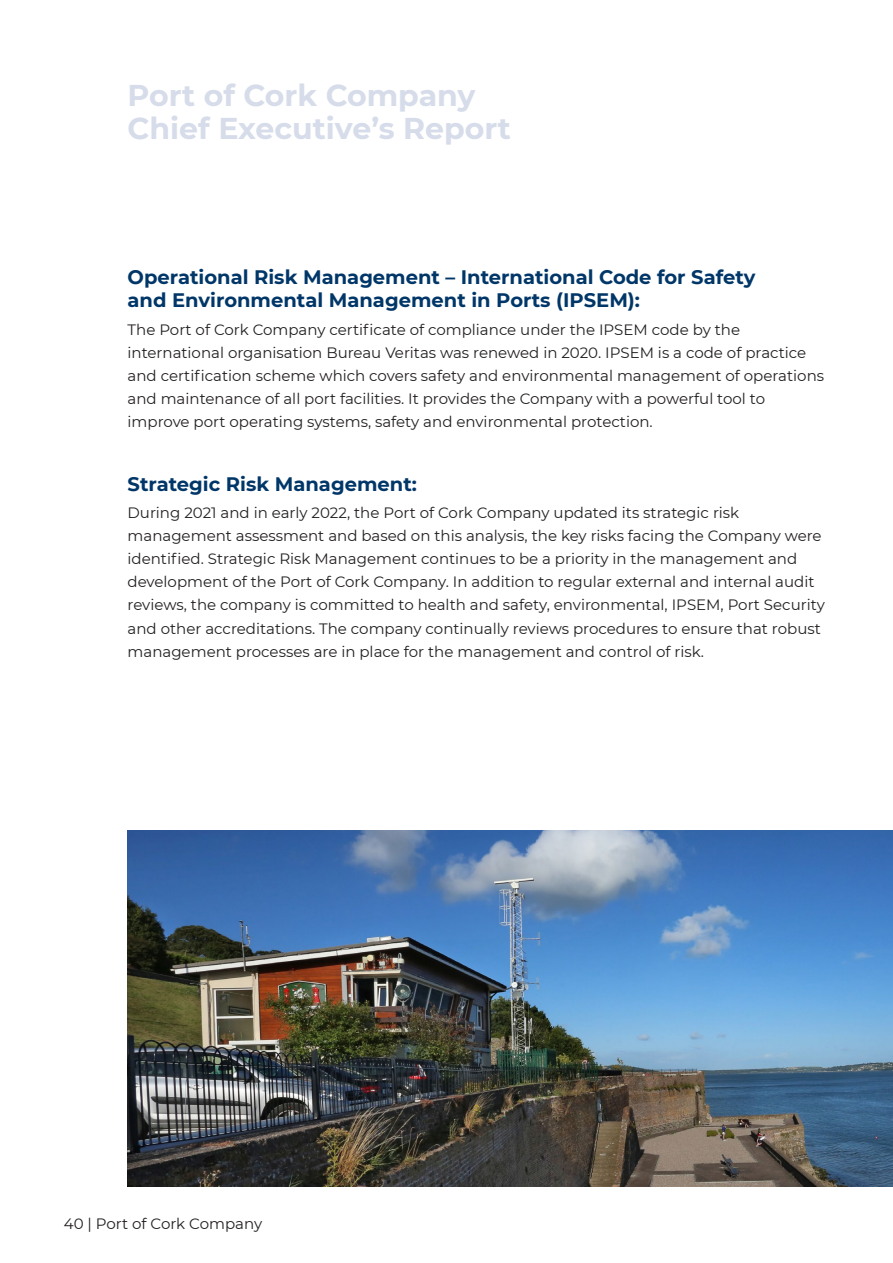
<style>
.page{position:relative;width:893px;height:1263px;background:#fff}
.page>*{position:absolute;margin:0;border:0;box-sizing:border-box;transform-origin:0 0}
.t1{font:700 30px/33px "Montserrat";color:#d6dce9}
.t2{font:700 19.5px/23.4px "Montserrat";color:#003668}
.t3{font:15px/23.1px "Montserrat";color:#231f20}
</style>
<div class="page">
<img style="left:128px;top:831px;width:765px;height:355px">
<h1 class="t1" style="left:128px;top:77px;width:385px">Port of Cork Company<br>Chief Executive’s Report</h1>
<h2 class="t2" style="left:128px;top:264px;width:629px">Operational Risk Management – International Code for Safety and Environmental Management in Ports (IPSEM):</h2>
<p class="t3" style="left:128px;top:317px;width:698px">The Port of Cork Company certificate of compliance under the IPSEM code by the international organisation Bureau Veritas was renewed in 2020. IPSEM is a code of practice and certification scheme which covers safety and environmental management of operations and maintenance of all port facilities. It provides the Company with a powerful tool to improve port operating systems, safety and environmental protection.</p>
<h2 class="t2" style="left:128px;top:471px;width:291px">Strategic Risk Management:</h2>
<p class="t3" style="left:128px;top:501px;width:699px">During 2021 and in early 2022, the Port of Cork Company updated its strategic risk management assessment and based on this analysis, the key risks facing the Company were identified. Strategic Risk Management continues to be a priority in the management and development of the Port of Cork Company. In addition to regular external and internal audit reviews, the company is committed to health and safety, environmental, IPSEM, Port Security and other accreditations. The company continually reviews procedures to ensure that robust management processes are in place for the management and control of risk.</p>
<p class="t3" style="left:64px;top:1211px;width:200px">40 | Port of Cork Company</p>
</div>
